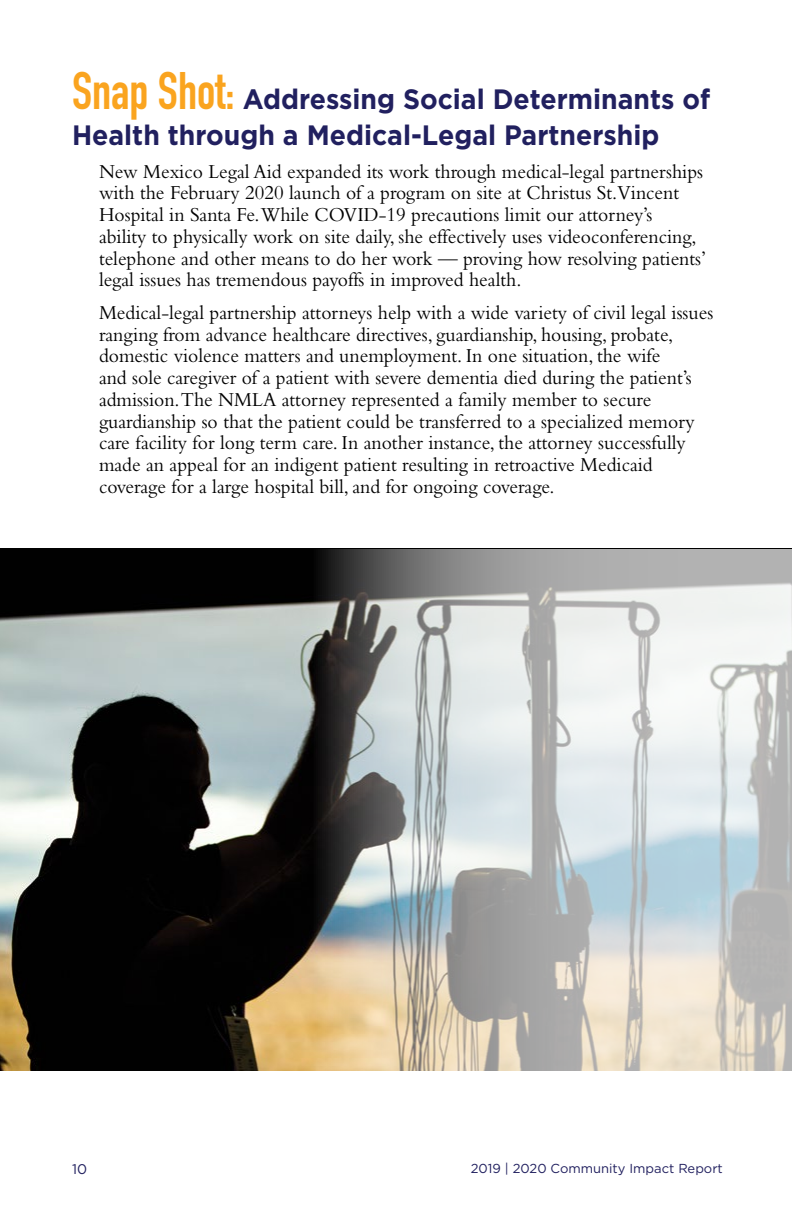
<style>
.page{position:relative;width:792px;height:1224px;background:#fff}
.page>*{position:absolute;margin:0;border:0;box-sizing:border-box;transform-origin:0 0}
.body_text{font:700 28px/36px "Gotham";color:#21205f;scale:.95 1}
.body_text-2{font:20.6px/21.8px "Bembo";color:#000;scale:.95 1}
.t1{font:14px "Gotham";color:#21205f}
.t2{font:13px "Gotham";color:#21205f}
.s1{font-family:"DIN Condensed";font-size:52px;color:#faa41f}
</style>
<div class="page">
<img style="left:0;top:549px;width:314px;height:522px">
<svg style="left:314px;top:549px;width:478px;height:522px;background:#bec0bc"></svg>
<p class="body_text" style="left:72px;top:80px;width:673px"><span class="s1">Snap Shot:</span> Addressing Social Determinants of<br>Health through a Medical-Legal Partnership</p>
<p class="body_text-2" style="left:99px;top:160px;width:641px">New Mexico Legal Aid expanded its work through medical-legal partnerships with the February 2020 launch of a program on site at Christus St.Vincent Hospital in Santa Fe.While COVID-19 precautions limit our attorney’s<br>ability to physically work on site daily, she effectively uses videoconferencing, telephone and other means to do her work — proving how resolving patients’ legal issues has tremendous payoffs in improved health.</p>
<p class="body_text-2" style="left:99px;top:301px;width:648px">Medical-legal partnership attorneys help with a wide variety of civil legal issues ranging from advance healthcare directives, guardianship, housing, probate, domestic violence matters and unemployment. In one situation, the wife<br>and sole caregiver of a patient with severe dementia died during the patient’s admission.The NMLA attorney represented a family member to secure guardianship so that the patient could be transferred to a specialized memory care facility for long term care. In another instance, the attorney successfully made an appeal for an indigent patient resulting in retroactive Medicaid coverage for a large hospital bill, and for ongoing coverage.</p>
<p class="t1" style="left:72px;top:1161px;width:17px">10</p>
<p class="t2" style="left:471px;top:1161px;width:254px">2019 | 2020 Community Impact Report</p>
</div>
